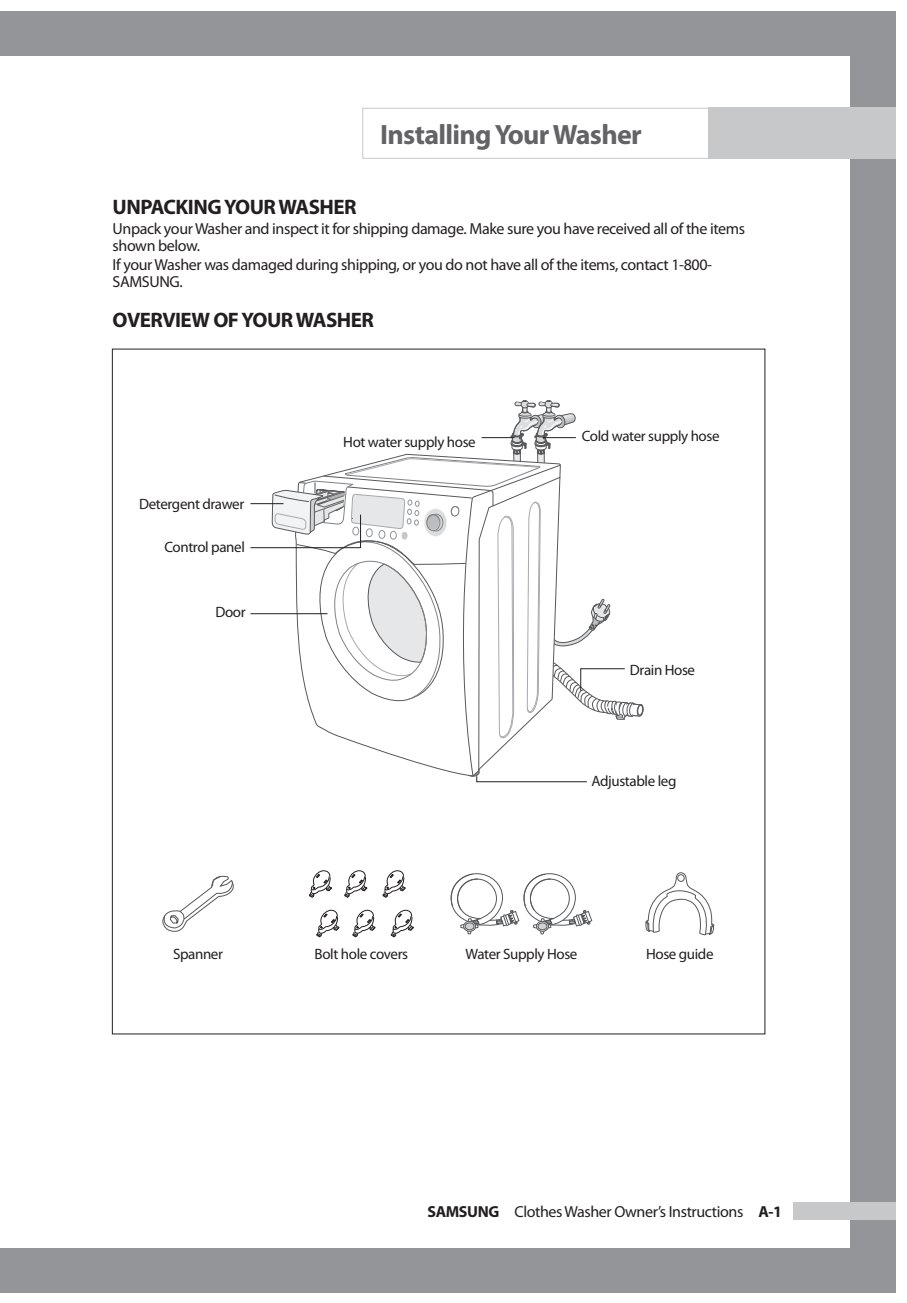
<style>
.page{position:relative;width:907px;height:1303px;background:#fff}
.page>*{position:absolute;margin:0;border:0;box-sizing:border-box;transform-origin:0 0}
.t1{font:700 28px "Myriad Pro";letter-spacing:-.025em;color:#636366}
.t2{font:700 21px "Myriad Pro";letter-spacing:-.025em;color:#231f20}
.t3{font:16px/17.4px "Myriad Pro";letter-spacing:-.025em;color:#231f20}
.t4{font:15px "Myriad Pro";letter-spacing:-.025em;color:#231f20}
.s1{font-weight:700}
</style>
<div class="page">
<div style="left:0;top:11px;width:27px;height:1282px;background:#939598"></div>
<div style="left:0;top:57px;width:27px;height:1190px;background:#fff"></div>
<div style="left:27px;top:11px;width:868px;height:1282px;background:#939598"></div>
<div style="left:27px;top:57px;width:823px;height:1190px;background:#fff"></div>
<div style="left:708px;top:108px;width:187px;height:51px;background:#c7c8ca"></div>
<div style="left:793px;top:1202px;width:102px;height:17px;background:#c7c8ca"></div>
<div style="left:362px;top:108px;width:351px;height:51px;border:1px solid #c7c8ca"></div>
<div style="left:521px;top:400px;width:7px;height:8px;border:1px solid #57585a;border-radius:50%"></div>
<div style="left:544px;top:400px;width:8px;height:8px;border:1px solid #57585a;border-radius:50%"></div>
<svg style="left:476px;top:401px;width:167px;height:382px"></svg>
<svg style="left:250px;top:437px;width:375px;height:345px"></svg>
<svg style="left:162px;top:876px;width:71px;height:55px"></svg>
<svg style="left:344px;top:870px;width:24px;height:28px"></svg>
<svg style="left:309px;top:870px;width:23px;height:28px"></svg>
<svg style="left:352px;top:909px;width:24px;height:28px"></svg>
<svg style="left:382px;top:870px;width:24px;height:28px"></svg>
<svg style="left:390px;top:909px;width:23px;height:28px"></svg>
<svg style="left:316px;top:909px;width:24px;height:28px"></svg>
<svg style="left:450px;top:873px;width:142px;height:61px"></svg>
<div style="left:536px;top:921px;width:12px;height:10px;border:1px solid #57585a;border-radius:50%"></div>
<div style="left:538px;top:922px;width:8px;height:7px;background:#d1d2d4;border-radius:50%"></div>
<div style="left:537px;top:922px;width:10px;height:8px;border:1px solid #57585a;border-radius:50%"></div>
<svg style="left:645px;top:872px;width:68px;height:63px"></svg>
<div style="left:677px;top:874px;width:7px;height:7px;background:#fff;border-radius:50%"></div>
<div style="left:677px;top:874px;width:7px;height:7px;border:1px solid #57585a;border-radius:50%"></div>
<h1 class="t1" style="left:380px;top:119px;width:263px">Installing Your Washer</h1>
<h2 class="t2" style="left:113px;top:195px;width:245px">UNPACKING YOUR WASHER</h2>
<p class="t3" style="left:113px;top:220px;width:633px">Unpack your Washer and inspect it for shipping damage. Make sure you have received all of the items shown below.<br>If your Washer was damaged during shipping, or you do not have all of the items, contact 1-800- SAMSUNG.</p>
<h2 class="t2" style="left:113px;top:308px;width:263px">OVERVIEW OF YOUR WASHER</h2>
<p class="t4" style="left:139px;top:496px;width:107px">Detergent drawer</p>
<p class="t4" style="left:164px;top:539px;width:82px">Control panel</p>
<p class="t4" style="left:215px;top:604px;width:32px">Door</p>
<p class="t4" style="left:343px;top:434px;width:134px">Hot water supply hose</p>
<p class="t4" style="left:581px;top:428px;width:139px">Cold water supply hose</p>
<p class="t4" style="left:629px;top:661px;width:67px">Drain Hose</p>
<p class="t4" style="left:591px;top:772px;width:86px">Adjustable leg</p>
<p class="t4" style="left:173px;top:945px;width:51px">Spanner</p>
<p class="t4" style="left:314px;top:945px;width:95px">Bolt hole covers</p>
<p class="t4" style="left:465px;top:945px;width:113px">Water Supply Hose</p>
<p class="t4" style="left:645px;top:945px;width:69px">Hose guide</p>
<p class="t3" style="left:427px;top:1203px;width:356px"><span class="s1">SAMSUNG</span> Clothes Washer Owner’s Instructions <span class="s1">A-1</span></p>
</div>
